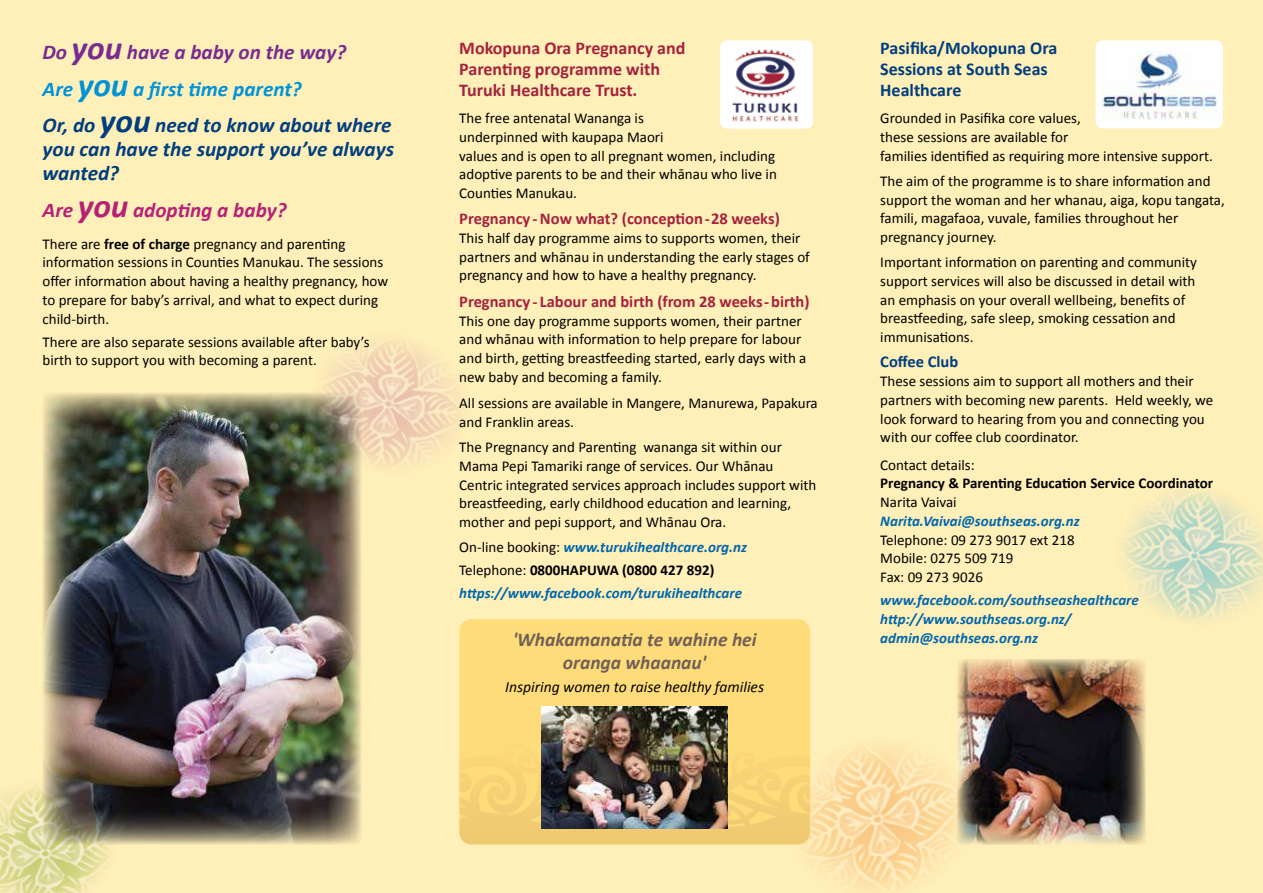
<style>
.page{position:relative;width:1263px;height:893px;background:#ffefb9}
.page>*{position:absolute;margin:0;border:0;box-sizing:border-box;transform-origin:0 0}
.t1{font:italic 700 21px/36.8px "Calibri";color:#003e7e}
.t2{font:italic 700 21px "Calibri";color:#b62175}
.t3{font:italic 700 19.5px/23.4px "Calibri";color:#726056;text-align:center}
.t4{font:700 18px/21px "Calibri";color:#a5223c}
.t5{font:700 18px/21px "Calibri";color:#003e7e}
.t6{font:700 16.5px "Calibri";color:#a5223c}
.t7{font:700 16.5px "Calibri";color:#003e7e}
.t8{font:italic 15.6px "Calibri";color:#000}
.t9{font:15px/18.8px "Calibri";color:#000}
.t10{font:italic 700 15px/23px "Calibri";color:#0067ab}
.t11{font:700 15px "Calibri";color:#000}
.s1{color:#782b90}
.s2{font-size:33px;color:#782b90}
.s3{color:#0093d8}
.s4{font-size:33px;color:#0093d8}
.s5{font-size:33px}
.s6{font-weight:700}
.s7{font-weight:400;font-style:normal;color:#000}
.s8{font-style:normal;color:#000}
</style>
<div class="page">
<img style="left:775px;top:747px;width:210px;height:144px">
<img style="left:0;top:785px;width:115px;height:108px">
<img style="left:957px;top:659px;width:189px;height:185px">
<img style="left:43px;top:393px;width:318px;height:451px">
<img style="left:720px;top:41px;width:93px;height:87px">
<div style="left:459px;top:619px;width:351px;height:225px;background:#ffdc7a;border-radius:13px"></div>
<svg style="left:459px;top:741px;width:351px;height:103px"></svg>
<img style="left:541px;top:707px;width:187px;height:122px">
<img style="left:298px;top:341px;width:162px;height:144px">
<div style="left:1095px;top:40px;width:128px;height:88px;background:#fff;border-radius:7px"></div>
<img style="left:1102px;top:51px;width:116px;height:68px">
<img style="left:1123px;top:491px;width:140px;height:129px">
<h1 class="t1" style="left:43px;top:33px;width:351px"><span class="s1">Do</span> <span class="s2">you</span> <span class="s1">have a baby on the way?<br></span><span class="s3">Are</span> <span class="s4">you</span> <span class="s3">a first time parent?<br></span>Or, do <span class="s5">you</span> need to know about where</h1>
<h1 class="t1" style="left:43px;top:137px;width:353px;line-height:24px">you can have the support you’ve always wanted?</h1>
<h1 class="t2" style="left:43px;top:197px;width:245px">Are <span class="s5">you</span> adopting a baby?</h1>
<p class="t9" style="left:43px;top:234px;width:347px">There are <span class="s6">free of charge</span> pregnancy and parenting information sessions in Counties Manukau. The sessions offer information about having a healthy pregnancy, how to prepare for baby’s arrival, and what to expect during child-birth.</p>
<p class="t9" style="left:43px;top:332px;width:329px">There are also separate sessions available after baby’s birth to support you with becoming a parent.</p>
<p class="t4" style="left:459px;top:37px;width:228px">Mokopuna Ora Pregnancy and<br>Parenting programme with<br>Turuki Healthcare Trust.</p>
<p class="t9" style="left:459px;top:109px;width:319px">The free antenatal Wananga is<br>underpinned with kaupapa Maori<br>values and is open to all pregnant women, including adoptive parents to be and their whānau who live in Counties Manukau.</p>
<p class="t6" style="left:459px;top:208px;width:322px">Pregnancy - Now what? (conception-28 weeks)</p>
<p class="t9" style="left:459px;top:229px;width:352px">This half day programme aims to supports women, their partners and whānau in understanding the early stages of pregnancy and how to have a healthy pregnancy.</p>
<p class="t6" style="left:459px;top:291px;width:352px">Pregnancy - Labour and birth (from 28 weeks- birth)</p>
<p class="t9" style="left:459px;top:311px;width:349px">This one day programme supports women, their partner and whānau with information to help prepare for labour and birth, getting breastfeeding started, early days with a new baby and becoming a family.</p>
<p class="t9" style="left:459px;top:394px;width:360px">All sessions are available in Mangere, Manurewa, Papakura and Franklin areas.</p>
<p class="t9" style="left:459px;top:438px;width:359px">The Pregnancy and Parenting wananga sit within our Mama Pepi Tamariki range of services. Our Whānau Centric integrated services approach includes support with breastfeeding, early childhood education and learning, mother and pepi support, and Whānau Ora.</p>
<p class="t10" style="left:459px;top:536px;width:289px"><span class="s7">On-line booking:</span> www.turukihealthcare.org.nz<br><span class="s7">Telephone:</span> <span class="s8">0800HAPUWA (0800 427 892) </span>https://www.facebook.com/turukihealthcare</p>
<h2 class="t3" style="left:513px;top:628px;width:245px">'Whakamanatia te wahine hei oranga whaanau'</h2>
<p class="t8" style="left:505px;top:676px;width:260px">Inspiring women to raise healthy families</p>
<p class="t5" style="left:880px;top:37px;width:178px">Pasifika/Mokopuna Ora<br>Sessions at South Seas<br>Healthcare</p>
<p class="t9" style="left:880px;top:109px;width:334px">Grounded in Pasifika core values,<br>these sessions are available for<br>families identified as requiring more intensive support.</p>
<p class="t9" style="left:880px;top:171px;width:346px">The aim of the programme is to share information and support the woman and her whanau, aiga, kopu tangata, famili, magafaoa, vuvale, families throughout her pregnancy journey.</p>
<p class="t9" style="left:880px;top:253px;width:318px">Important information on parenting and community support services will also be discussed in detail with an emphasis on your overall wellbeing, benefits of breastfeeding, safe sleep, smoking cessation and immunisations.</p>
<p class="t7" style="left:880px;top:351px;width:80px">Coffee Club</p>
<p class="t9" style="left:880px;top:372px;width:334px">These sessions aim to support all mothers and their partners with becoming new parents. Held weekly, we look forward to hearing from you and connecting you with our coffee club coordinator.</p>
<p class="t9" style="left:880px;top:455px;width:96px">Contact details:</p>
<p class="t11" style="left:880px;top:474px;width:334px">Pregnancy &amp; Parenting Education Service Coordinator</p>
<p class="t9" style="left:880px;top:493px;width:78px">Narita Vaivai</p>
<p class="t10" style="left:880px;top:509px;width:201px">Narita.Vaivai@southseas.org.nz</p>
<p class="t9" style="left:880px;top:530px;width:196px">Telephone: 09 273 9017 ext 218<br>Mobile: 0275 509 719<br>Fax: 09 273 9026</p>
<p class="t10" style="left:880px;top:591px;width:260px;line-height:18.8px">www.facebook.com/southseashealthcare http://www.southseas.org.nz/ admin@southseas.org.nz</p>
</div>
